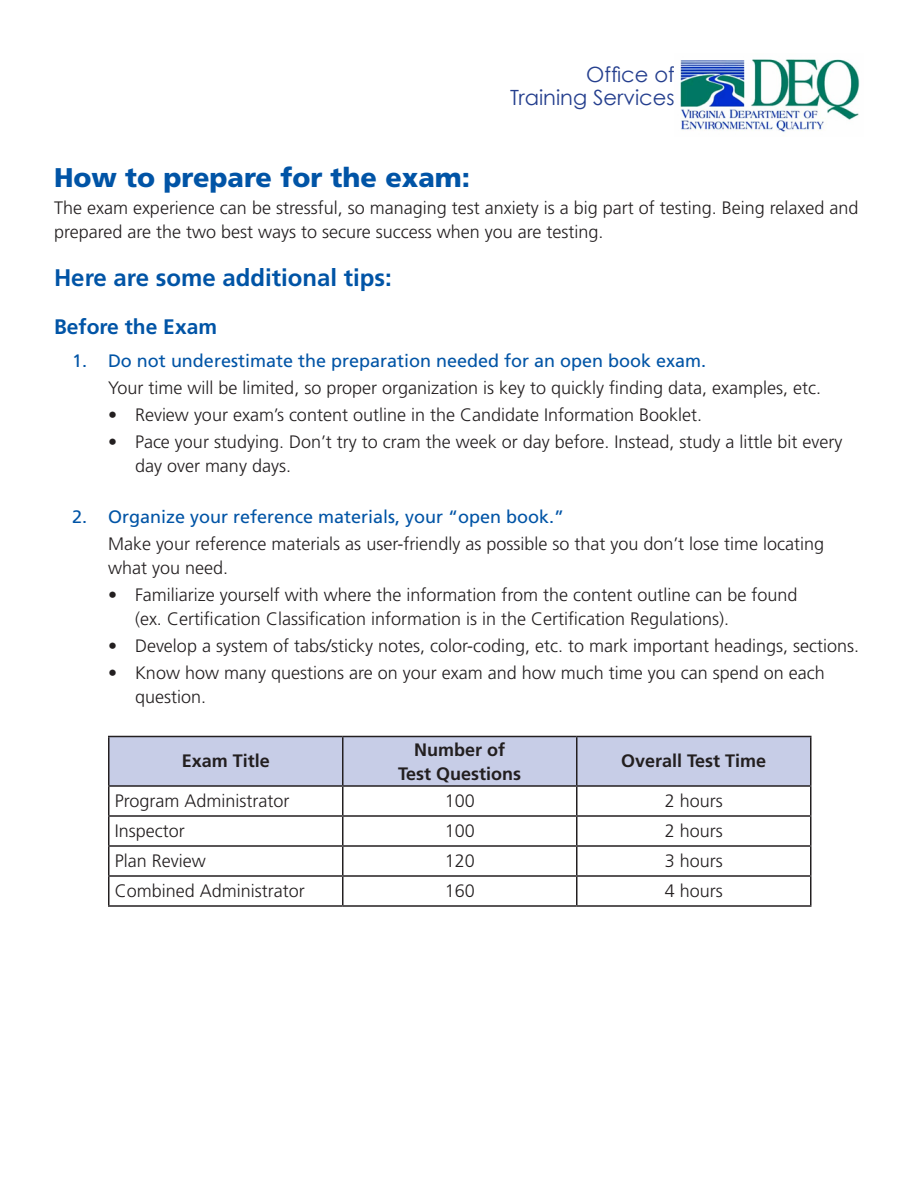
<style>
.page{position:relative;width:918px;height:1188px;background:#fff}
.page>*{position:absolute;margin:0;border:0;box-sizing:border-box;transform-origin:0 0}
.Main_Heading{font:900 27px "Frutiger LT Std";color:#0154a6}
.Sub_Heading{font:700 24px "Frutiger LT Std";color:#0154a6}
.t1{font:21px/23.1px "Century Gothic";color:#253f8e;text-align:right}
.Sub-Sub_Heading{font:700 21px "Frutiger LT Std";color:#0154a6}
.Indented_Text{font:300 18px/24px "Frutiger LT Std";color:#231f20}
.t2{font:18px "Frutiger LT Std";color:#0154a6}
.Table_Heading{font:700 18px/24px "Frutiger LT Std";color:#231f20;text-align:center}
.Table_Content{font:300 18px "Frutiger LT Std";color:#231f20}
</style>
<div class="page">
<img style="left:680px;top:59px;width:180px;height:73px">
<div style="left:110px;top:737px;width:700px;height:48px;background:#c7cde7"></div>
<hr style="left:108px;top:736px;width:235px;height:1px;background:#231f20">
<hr style="left:108px;top:737px;width:2px;height:48px;background:#231f20">
<hr style="left:343px;top:736px;width:234px;height:1px;background:#231f20">
<hr style="left:342px;top:737px;width:2px;height:48px;background:#231f20">
<hr style="left:577px;top:736px;width:235px;height:1px;background:#231f20">
<hr style="left:576px;top:737px;width:2px;height:48px;background:#231f20">
<hr style="left:810px;top:737px;width:2px;height:48px;background:#231f20">
<hr style="left:108px;top:785px;width:235px;height:2px;background:#231f20">
<hr style="left:108px;top:787px;width:2px;height:28px;background:#231f20">
<hr style="left:343px;top:785px;width:234px;height:2px;background:#231f20">
<hr style="left:342px;top:787px;width:2px;height:28px;background:#231f20">
<hr style="left:577px;top:785px;width:235px;height:2px;background:#231f20">
<hr style="left:576px;top:787px;width:2px;height:28px;background:#231f20">
<hr style="left:810px;top:787px;width:2px;height:28px;background:#231f20">
<hr style="left:108px;top:815px;width:235px;height:2px;background:#231f20">
<hr style="left:108px;top:817px;width:2px;height:28px;background:#231f20">
<hr style="left:343px;top:815px;width:234px;height:2px;background:#231f20">
<hr style="left:342px;top:817px;width:2px;height:28px;background:#231f20">
<hr style="left:577px;top:815px;width:235px;height:2px;background:#231f20">
<hr style="left:576px;top:817px;width:2px;height:28px;background:#231f20">
<hr style="left:810px;top:817px;width:2px;height:28px;background:#231f20">
<hr style="left:108px;top:845px;width:235px;height:2px;background:#231f20">
<hr style="left:108px;top:847px;width:2px;height:28px;background:#231f20">
<hr style="left:343px;top:845px;width:234px;height:2px;background:#231f20">
<hr style="left:342px;top:847px;width:2px;height:28px;background:#231f20">
<hr style="left:577px;top:845px;width:235px;height:2px;background:#231f20">
<hr style="left:576px;top:847px;width:2px;height:28px;background:#231f20">
<hr style="left:810px;top:847px;width:2px;height:28px;background:#231f20">
<hr style="left:108px;top:875px;width:235px;height:2px;background:#231f20">
<hr style="left:108px;top:877px;width:2px;height:28px;background:#231f20">
<hr style="left:343px;top:875px;width:234px;height:2px;background:#231f20">
<hr style="left:342px;top:877px;width:2px;height:28px;background:#231f20">
<hr style="left:577px;top:875px;width:235px;height:2px;background:#231f20">
<hr style="left:576px;top:877px;width:2px;height:28px;background:#231f20">
<hr style="left:810px;top:877px;width:2px;height:28px;background:#231f20">
<hr style="left:108px;top:905px;width:235px;height:2px;background:#231f20">
<hr style="left:343px;top:905px;width:234px;height:2px;background:#231f20">
<hr style="left:577px;top:905px;width:235px;height:2px;background:#231f20">
<p class="t1" style="left:510px;top:62px;width:166px">Office of<br>Training Services</p>
<p class="Main_Heading" style="left:54px;top:161px;width:418px">How to prepare for the exam:</p>
<p class="Indented_Text" style="left:54px;top:196px;width:806px">The exam experience can be stressful, so managing test anxiety is a big part of testing. Being relaxed and prepared are the two best ways to secure success when you are testing.</p>
<p class="Sub_Heading" style="left:54px;top:263px;width:339px">Here are some additional tips:</p>
<p class="Sub-Sub_Heading" style="left:54px;top:314px;width:165px">Before the Exam</p>
<p class="t2" style="left:72px;top:350px;width:636px">1. Do not underestimate the preparation needed for an open book exam.</p>
<p class="Indented_Text" style="left:108px;top:376px;width:715px">Your time will be limited, so proper organization is key to quickly finding data, examples, etc.</p>
<p class="Indented_Text" style="left:108px;top:403px;width:596px">• Review your exam’s content outline in the Candidate Information Booklet.</p>
<p class="Indented_Text" style="left:135px;top:430px;width:709px;text-indent:-27px">• Pace your studying. Don’t try to cram the week or day before. Instead, study a little bit every day over many days.</p>
<p class="t2" style="left:72px;top:506px;width:494px">2. Organize your reference materials, your “open book.”</p>
<p class="Indented_Text" style="left:108px;top:532px;width:718px">Make your reference materials as user-friendly as possible so that you don’t lose time locating what you need.</p>
<p class="Indented_Text" style="left:135px;top:583px;width:664px;text-indent:-27px">• Familiarize yourself with where the information from the content outline can be found (ex. Certification Classification information is in the Certification Regulations).</p>
<p class="Indented_Text" style="left:108px;top:634px;width:753px">• Develop a system of tabs/sticky notes, color-coding, etc. to mark important headings, sections.</p>
<p class="Indented_Text" style="left:135px;top:661px;width:691px;text-indent:-27px">• Know how many questions are on your exam and how much time you can spend on each question.</p>
<p class="Table_Heading" style="left:182px;top:748px;width:90px">Exam Title</p>
<p class="Table_Heading" style="left:398px;top:738px;width:125px">Number of<br>Test Questions</p>
<p class="Table_Heading" style="left:621px;top:748px;width:147px">Overall Test Time</p>
<p class="Table_Content" style="left:115px;top:791px;width:176px">Program Administrator</p>
<p class="Indented_Text" style="left:445px;top:789px;width:32px">100</p>
<p class="Indented_Text" style="left:665px;top:789px;width:60px">2 hours</p>
<p class="Indented_Text" style="left:115px;top:819px;width:72px">Inspector</p>
<p class="Indented_Text" style="left:445px;top:819px;width:32px">100</p>
<p class="Indented_Text" style="left:665px;top:819px;width:60px">2 hours</p>
<p class="Indented_Text" style="left:115px;top:849px;width:93px">Plan Review</p>
<p class="Indented_Text" style="left:445px;top:849px;width:32px">120</p>
<p class="Indented_Text" style="left:665px;top:849px;width:60px">3 hours</p>
<p class="Indented_Text" style="left:115px;top:879px;width:192px">Combined Administrator</p>
<p class="Indented_Text" style="left:445px;top:879px;width:32px">160</p>
<p class="Indented_Text" style="left:665px;top:879px;width:60px">4 hours</p>
</div>
